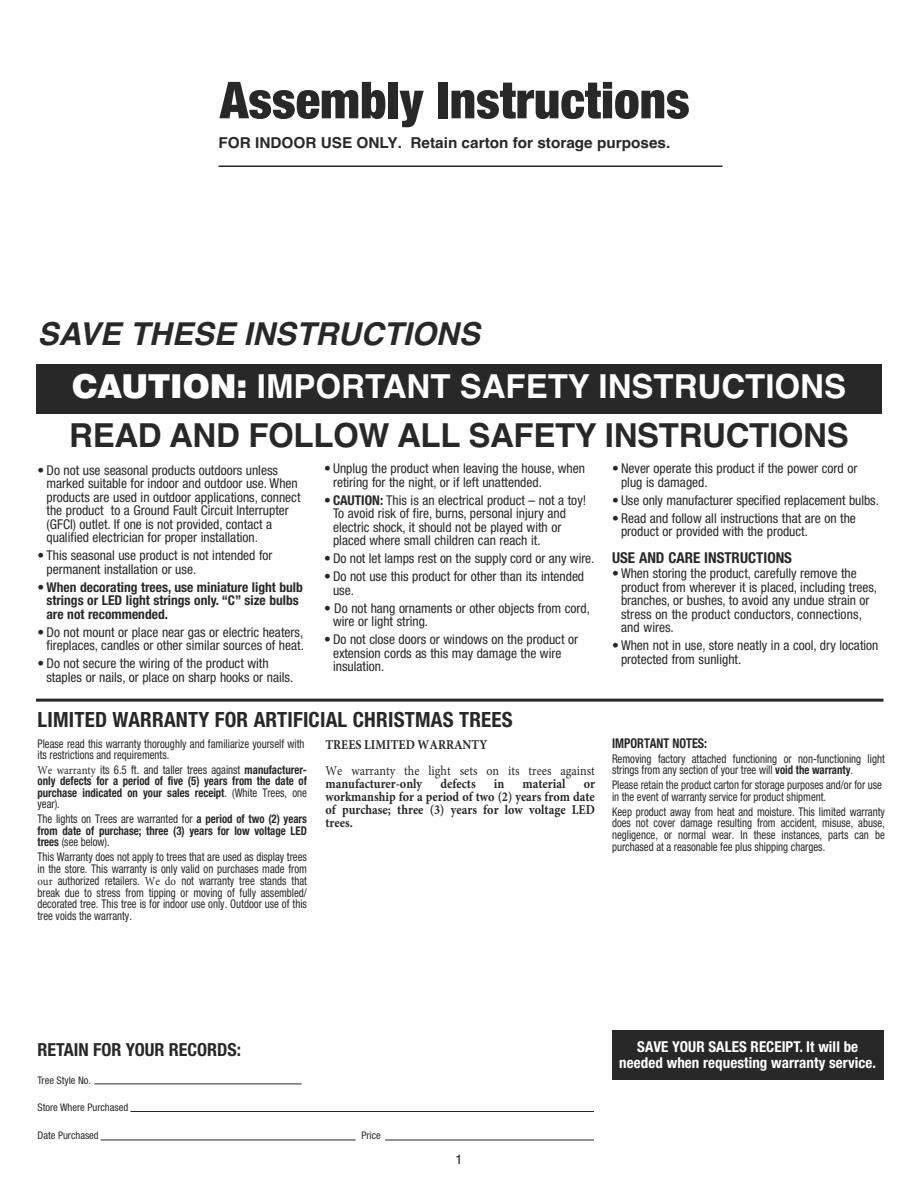
<style>
.page{position:relative;width:918px;height:1188px;background:#fff}
.page>*{position:absolute;margin:0;border:0;box-sizing:border-box;transform-origin:0 0}
.t1{font:900 condensed 51px "Helvetica Neue";color:#282828}
.t2{font:700 33px "Helvetica";color:#fff}
.t3{font:700 33px "Helvetica";letter-spacing:-.01em;color:#282828}
.t4{font:italic 700 31.5px "Helvetica";color:#282828}
.t5{font:700 condensed 21px "Helvetica Neue";letter-spacing:.01em;color:#282828}
.t6{font:700 condensed 18px "Helvetica Neue";color:#282828}
.t7{font:700 condensed 15px/16.5px "Helvetica Neue";letter-spacing:.005em;color:#fff;text-align:center}
.t8{font:700 15px "Helvetica";color:#282828}
.t9{font:700 condensed 15px "Helvetica Neue";color:#282828}
.t10{font:condensed 13.5px/13.5px "Helvetica Neue";color:#282828}
.t11{font:700 13.5px/13px "Minion Pro";color:#282828;text-align:justify;scale:.9 1}
.t12{font:700 condensed 13.5px/13.5px "Helvetica Neue";color:#282828}
.t13{font:13.5px "Minion Pro";color:#282828;scale:.9 1}
.t14{font:700 condensed 13.5px "Helvetica Neue";color:#282828;scale:.9 1}
.t15{font:13.5px "Helvetica";color:#282828}
.t16{font:condensed 12px/11.7px "Helvetica Neue";color:#282828;scale:.9 1}
.t17{font:700 condensed 12px/11.6px "Helvetica Neue";color:#282828;text-align:justify;scale:.9 1}
.t18{font:condensed 10.5px "Helvetica Neue";color:#282828}
.s1{font-family:"Swiss 721 BT";font-weight:900}
.s2{font-weight:700}
.s3{font-family:"Minion Pro";font-weight:400;font-stretch:normal}
.s4{font-weight:400}
.s5{font-family:"Minion Pro";font-stretch:normal}
</style>
<div class="page">
<hr style="left:36px;top:699px;width:848px;height:3px;background:#282828">
<hr style="left:219px;top:165px;width:504px;height:2px;background:#282828">
<hr style="left:101px;top:1140px;width:254px;height:1px;background:#282828">
<hr style="left:130px;top:1111px;width:464px;height:1px;background:#282828">
<hr style="left:385px;top:1140px;width:209px;height:1px;background:#282828">
<hr style="left:94px;top:1084px;width:208px;height:1px;background:#282828">
<div style="left:36px;top:364px;width:846px;height:50px;background:#282828"></div>
<div style="left:612px;top:1030px;width:272px;height:50px;background:#282828"></div>
<h1 class="t1" style="left:220px;top:82px;width:471px">Assembly Instructions</h1>
<p class="t8" style="left:219px;top:134px;width:453px">FOR INDOOR USE ONLY. Retain carton for storage purposes.</p>
<h3 class="t4" style="left:38px;top:315px;width:444px">SAVE THESE INSTRUCTIONS</h3>
<h2 class="t2" style="left:72px;top:367px;width:776px"><span class="s1">CAUTION:</span> IMPORTANT SAFETY INSTRUCTIONS</h2>
<h2 class="t3" style="left:69px;top:417px;width:781px">READ AND FOLLOW ALL SAFETY INSTRUCTIONS</h2>
<p class="t10" style="left:47px;top:464px;width:256px;text-indent:-9px">• Do not use seasonal products outdoors unless marked suitable for indoor and outdoor use. When products are used in outdoor applications, connect the product to a Ground Fault Circuit Interrupter (GFCI) outlet. If one is not provided, contact a qualified electrician for proper installation.</p>
<p class="t10" style="left:47px;top:550px;width:228px;text-indent:-9px">• This seasonal use product is not intended for permanent installation or use.</p>
<p class="t12" style="left:47px;top:581px;width:258px;text-indent:-9px">• When decorating trees, use miniature light bulb strings or LED light strings only. “C” size bulbs are not recommended.</p>
<p class="t10" style="left:38px;top:626px;width:268px;text-align:right">• Do not mount or place near gas or electric heaters, fireplaces, candles or other similar sources of heat.</p>
<p class="t10" style="left:47px;top:658px;width:248px;text-indent:-9px">• Do not secure the wiring of the product with staples or nails, or place on sharp hooks or nails.</p>
<p class="t10" style="left:621px;top:463px;width:238px;text-indent:-9px">• Never operate this product if the power cord or plug is damaged.</p>
<p class="t10" style="left:612px;top:494px;width:268px">• Use only manufacturer specified replacement bulbs.</p>
<p class="t10" style="left:621px;top:512px;width:236px;text-indent:-9px">• Read and follow all instructions that are on the product or provided with the product.</p>
<p class="t9" style="left:612px;top:552px;width:182px">USE AND CARE INSTRUCTIONS</p>
<p class="t10" style="left:621px;top:568px;width:258px;text-indent:-9px">• When storing the product, carefully remove the product from wherever it is placed, including trees, branches, or bushes, to avoid any undue strain or stress on the product conductors, connections, and wires.</p>
<p class="t10" style="left:621px;top:640px;width:259px;text-indent:-9px">• When not in use, store neatly in a cool, dry location protected from sunlight.</p>
<p class="t10" style="left:333px;top:463px;width:254px;text-indent:-9px">• Unplug the product when leaving the house, when retiring for the night, or if left unattended.</p>
<p class="t10" style="left:333px;top:494px;width:255px;text-indent:-9px">• <span class="s2">CAUTION:</span> This is an electrical product – not a toy!<br>To avoid risk of fire, burns, personal injury and electric shock, it should not be played with or placed where small children can reach it.</p>
<p class="t10" style="left:324px;top:553px;width:272px">• Do not let lamps rest on the supply cord or any wire.</p>
<p class="t10" style="left:333px;top:571px;width:253px;text-indent:-9px">• Do not use this product for other than its intended use.</p>
<p class="t10" style="left:333px;top:602px;width:258px;text-indent:-9px">• Do not hang ornaments or other objects from cord, wire or light string.</p>
<p class="t10" style="left:333px;top:634px;width:247px;text-indent:-9px">• Do not close doors or windows on the product or extension cords as this may damage the wire insulation.</p>
<h3 class="t5" style="left:38px;top:713px;width:477px">LIMITED WARRANTY FOR ARTIFICIAL CHRISTMAS TREES</h3>
<p class="t16" style="left:38px;top:740px;width:298px;line-height:10.6px">Please read this warranty thoroughly and familiarize yourself with its restrictions and requirements.</p>
<p class="t17" style="left:38px;top:765px;width:301px"><span class="s3">We warranty</span> <span class="s4">its 6.5 ft. and taller trees against</span> manufacturer&shy;only defects for a period of five (5) years from the date of purchase indicated on your sales receipt<span class="s4">. (White Trees, one year).</span></p>
<p class="t17" style="left:37px;top:814px;width:301px"><span class="s4">The lights on Trees are warranted for</span> a period of two (2) years from date of purchase; three (3) years for low voltage LED trees <span class="s4">(see below).</span></p>
<p class="t16" style="left:37px;top:852px;width:301px;text-align:justify">This Warranty does not apply to trees that are used as display trees in the store. This warranty is only valid on purchases made from <span class="s5">our</span> authorized retailers. <span class="s5">We do</span> not warranty tree stands that break due to stress from tipping or moving of fully assembled/ decorated tree. This tree is for indoor use only. Outdoor use of this tree voids the warranty.</p>
<p class="t11" style="left:326px;top:738px;width:181px">TREES LIMITED WARRANTY</p>
<p class="t13" style="left:326px;top:761px;width:301px">We warranty the light sets on its trees against</p>
<p class="t11" style="left:326px;top:777px;width:109px">manufacturer-only</p>
<p class="t11" style="left:440px;top:777px;width:41px">defects</p>
<p class="t11" style="left:494px;top:777px;width:13px">in</p>
<p class="t11" style="left:523px;top:777px;width:49px">material</p>
<p class="t11" style="left:326px;top:777px;width:301px;text-indent:258px">or workmanship for a period of two (2) years from date of purchase; three (3) years for low voltage LED trees.</p>
<p class="t14" style="left:612px;top:738px;width:107px">IMPORTANT NOTES:</p>
<p class="t16" style="left:612px;top:754px;width:305px">Removing factory attached functioning or non-functioning light strings from any section of your tree will <span class="s2">void the warranty</span>.</p>
<p class="t16" style="left:612px;top:780px;width:301px;line-height:11.2px">Please retain the product carton for storage purposes and/or for use in the event of warranty service for product shipment.</p>
<p class="t16" style="left:612px;top:807px;width:305px;text-align:justify">Keep product away from heat and moisture. This limited warranty does not cover damage resulting from accident, misuse, abuse, negligence, or normal wear. In these instances, parts can be purchased at a reasonable fee plus shipping charges.</p>
<h3 class="t6" style="left:38px;top:1043px;width:205px">RETAIN FOR YOUR RECORDS:</h3>
<p class="t18" style="left:38px;top:1076px;width:55px">Tree Style No.</p>
<p class="t18" style="left:38px;top:1103px;width:92px">Store Where Purchased</p>
<p class="t18" style="left:38px;top:1132px;width:63px">Date Purchased</p>
<p class="t18" style="left:361px;top:1132px;width:21px">Price</p>
<p class="t15" style="left:455px;top:1151px;width:9px">1</p>
<p class="t7" style="left:619px;top:1039px;width:258px">SAVE YOUR SALES RECEIPT. It will be needed when requesting warranty service.</p>
</div>
